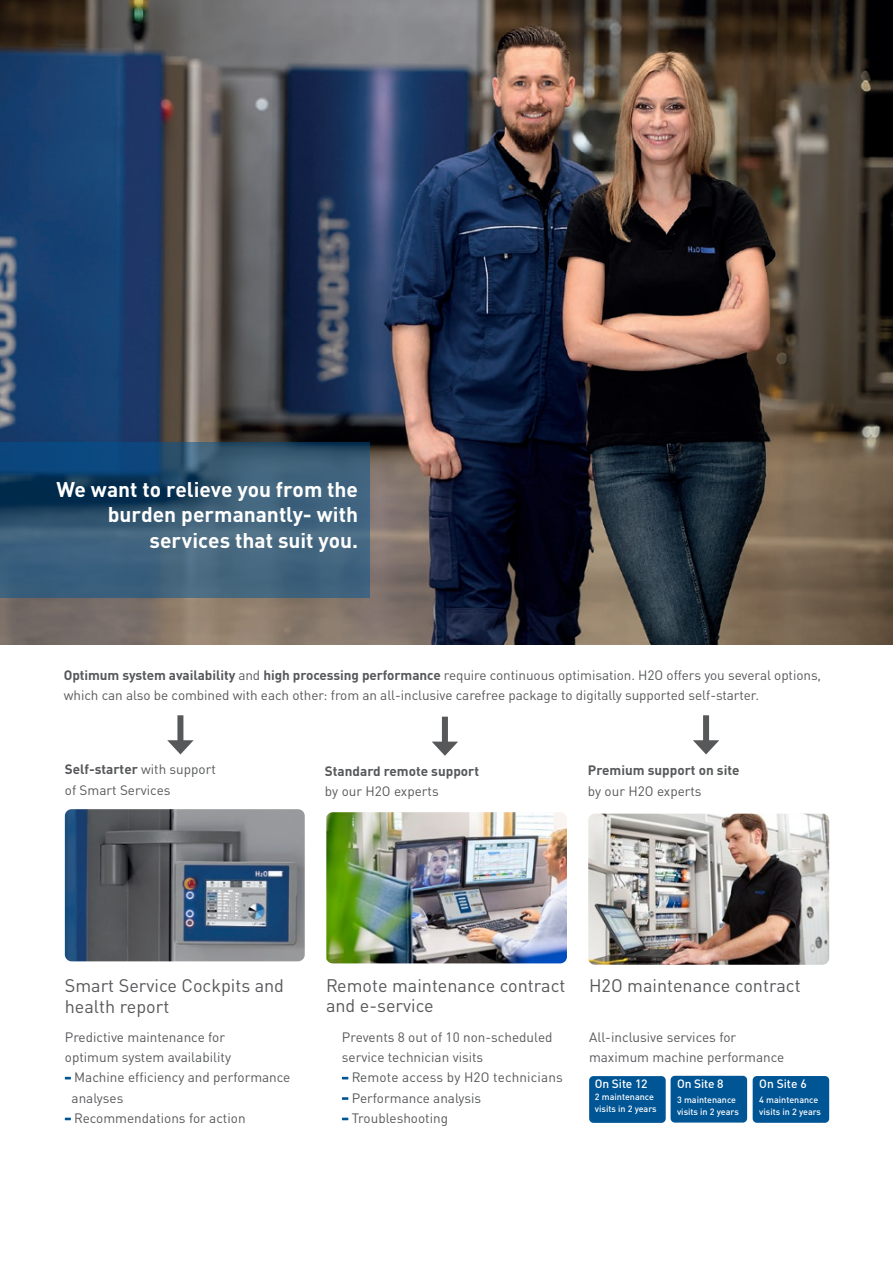
<style>
.page{position:relative;width:893px;height:1263px;background:#fff}
.page>*{position:absolute;margin:0;border:0;box-sizing:border-box;transform-origin:0 0}
.t1{font:700 21px "DINOT";color:#fff}
.Aufzählungspunkte{font:18px/20.4px "DINOT";color:#57585a}
.Aufzählungspunkte-2{font:13.5px/20.4px "DINOT";color:#57585a}
.Aufzählungspunkte-3{font:700 13.5px "DINOT";color:#57585a}
.Aufzählungspunkte-4{font:500 12px "DINOT";letter-spacing:-.01em;color:#fff}
.Aufzählungspunkte-5{font:500 9px/12px "DINOT";color:#fff}
.s1{font-weight:700}
.s2{font-weight:400}
</style>
<div class="page">
<img style="left:326px;top:812px;width:241px;height:151px">
<img style="left:65px;top:809px;width:240px;height:152px">
<img style="left:588px;top:814px;width:241px;height:151px">
<div style="left:177px;top:715px;width:6px;height:30px;background:#57585a"></div>
<svg style="left:167px;top:740px;width:27px;height:14px"></svg>
<div style="left:442px;top:717px;width:6px;height:30px;background:#57585a"></div>
<svg style="left:432px;top:742px;width:26px;height:14px"></svg>
<div style="left:703px;top:715px;width:6px;height:30px;background:#57585a"></div>
<svg style="left:693px;top:740px;width:26px;height:14px"></svg>
<svg style="left:65px;top:1077px;width:6px;height:2px"></svg>
<svg style="left:65px;top:1118px;width:6px;height:2px"></svg>
<svg style="left:342px;top:1077px;width:6px;height:2px"></svg>
<svg style="left:342px;top:1097px;width:6px;height:3px"></svg>
<svg style="left:342px;top:1118px;width:6px;height:2px"></svg>
<div style="left:589px;top:1076px;width:77px;height:47px;background:#005595;border-radius:4px"></div>
<div style="left:671px;top:1076px;width:76px;height:46px;background:#005595;border-radius:4px"></div>
<div style="left:753px;top:1076px;width:76px;height:47px;background:#005595;border-radius:4px"></div>
<img style="left:0;top:0;width:892px;height:645px">
<svg style="left:0;top:442px;width:370px;height:156px;background:#335976"></svg>
<p class="t1" style="left:56px;top:475px;width:303px">We want to relieve you from the</p>
<p class="t1" style="left:108px;top:501px;width:252px">burden permanantly- with</p>
<p class="t1" style="left:149px;top:526px;width:210px">services that suit you.</p>
<p class="Aufzählungspunkte-2" style="left:64px;top:664px;width:759px"><span class="s1">Optimum system availability</span> and <span class="s1">high processing performance</span> require continuous optimisation. H2O offers you several options, which can also be combined with each other: from an all-inclusive carefree package to digitally supported self-starter.</p>
<p class="Aufzählungspunkte-3" style="left:65px;top:761px;width:153px">Self-starter <span class="s2">with support</span></p>
<p class="Aufzählungspunkte-2" style="left:65px;top:779px;width:107px">of Smart Services</p>
<p class="Aufzählungspunkte-3" style="left:325px;top:762px;width:156px">Standard remote support</p>
<p class="Aufzählungspunkte-2" style="left:325px;top:781px;width:115px">by our H2O experts</p>
<p class="Aufzählungspunkte-3" style="left:588px;top:762px;width:153px">Premium support on site</p>
<p class="Aufzählungspunkte-2" style="left:588px;top:780px;width:115px">by our H2O experts</p>
<p class="Aufzählungspunkte" style="left:326px;top:975px;width:241px">Remote maintenance contract and e-service</p>
<p class="Aufzählungspunkte" style="left:65px;top:975px;width:221px;line-height:21px">Smart Service Cockpits and health report</p>
<p class="Aufzählungspunkte" style="left:589px;top:975px;width:213px">H2O maintenance contract</p>
<p class="Aufzählungspunkte-2" style="left:65px;top:1026px;width:162px">Predictive maintenance for</p>
<p class="Aufzählungspunkte-2" style="left:65px;top:1047px;width:168px">optimum system availability</p>
<p class="Aufzählungspunkte-2" style="left:72px;top:1067px;width:220px">Machine efficiency and performance analyses</p>
<p class="Aufzählungspunkte-2" style="left:74px;top:1108px;width:173px">Recommendations for action</p>
<p class="Aufzählungspunkte-2" style="left:342px;top:1026px;width:212px">Prevents 8 out of 10 non-scheduled</p>
<p class="Aufzählungspunkte-2" style="left:342px;top:1047px;width:143px">service technician visits</p>
<p class="Aufzählungspunkte-2" style="left:352px;top:1067px;width:213px">Remote access by H2O technicians</p>
<p class="Aufzählungspunkte-2" style="left:352px;top:1087px;width:131px">Performance analysis</p>
<p class="Aufzählungspunkte-2" style="left:352px;top:1108px;width:98px">Troubleshooting</p>
<p class="Aufzählungspunkte-2" style="left:589px;top:1026px;width:149px">All-inclusive services for</p>
<p class="Aufzählungspunkte-2" style="left:589px;top:1047px;width:197px">maximum machine performance</p>
<p class="Aufzählungspunkte-4" style="left:759px;top:1076px;width:49px">On Site 6</p>
<p class="Aufzählungspunkte-5" style="left:759px;top:1094px;width:63px">4 maintenance visits in 2 years</p>
<p class="Aufzählungspunkte-4" style="left:595px;top:1076px;width:54px">On Site 12</p>
<p class="Aufzählungspunkte-5" style="left:595px;top:1091px;width:63px">2 maintenance visits in 2 years</p>
<p class="Aufzählungspunkte-4" style="left:677px;top:1076px;width:48px">On Site 8</p>
<p class="Aufzählungspunkte-5" style="left:677px;top:1094px;width:63px">3 maintenance visits in 2 years</p>
</div>
